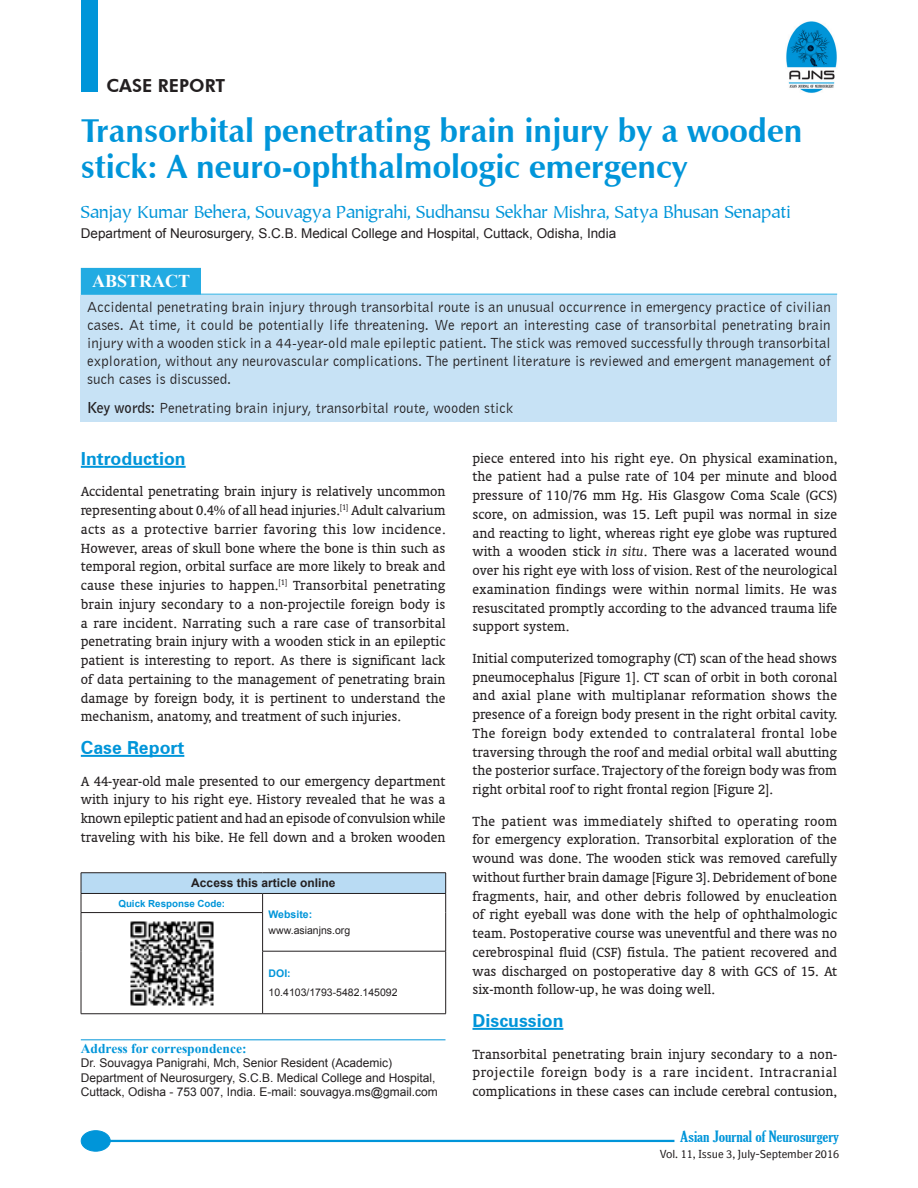
<style>
.page{position:relative;width:918px;height:1188px;background:#fff}
.page>*{position:absolute;margin:0;border:0;box-sizing:border-box;transform-origin:0 0}
.AT{font:700 33px/36px "Zapf Humanist 601 BT";color:#0095d9}
.t1{font:700 18px "Zurich BT";color:#0095d9}
.AH{font:800 18px "Futura BT";color:#231f20}
.ABSH{font:700 18px "Times New Roman";color:#fff}
.AU{font:16.5px "Tiplo";color:#0095d9}
.TX{font:15px/18.8px "Oranda BT";color:#231f20;text-align:justify}
.ABS{font:15px/18px "Bell Gothic BT";color:#231f20;text-align:justify}
.KWD{font:15px "Bell Gothic BT";color:#231f20}
.RF_RECTO{font:extra-condensed 15px "Gloucester";color:#0095d9;scale:1.25 1}
.AFF{font:13.5px "Arial";color:#231f20}
.ADD{font:700 13.5px "Times New Roman";color:#0095d9}
.ADD-2{font:12px/14.4px "Arial";color:#231f20}
.AAO{font:700 12px "Arial";color:#231f20}
.RF_RECTO_1{font:11.25px "BI Sans";letter-spacing:-.005em;color:#231f20}
.DOI{font:10.5px "Arial";color:#231f20}
.WEB_ID{font:10.5px "Arial";color:#231f20}
.WEBSITE{font:700 10.5px "Arial";color:#0095d9}
.QRC{font:700 9.75px "Arial";color:#0095d9}
.s1{font-weight:700}
.s2{font-style:italic}
</style>
<div class="page">
<hr style="left:106px;top:1140px;width:568px;height:2px;background:#0095d9">
<div style="left:81px;top:1131px;width:29px;height:20px;background:#0095d9;border-radius:50%"></div>
<div style="left:81px;top:1130px;width:30px;height:22px;border:1px solid #0095d9;border-radius:50%"></div>
<img style="left:786px;top:21px;width:51px;height:72px">
<hr style="left:472px;top:1028px;width:91px;height:2px;background:#0095d9">
<hr style="left:81px;top:466px;width:105px;height:2px;background:#0095d9">
<hr style="left:81px;top:755px;width:103px;height:2px;background:#0095d9">
<hr style="left:81px;top:1039px;width:365px;height:1px;background:#0095d9">
<div style="left:81px;top:0;width:17px;height:92px;background:#0095d9"></div>
<div style="left:81px;top:295px;width:756px;height:127px;background:#c7e2f5"></div>
<div style="left:81px;top:268px;width:120px;height:27px;background:#22abe2"></div>
<hr style="left:81px;top:294px;width:756px;height:1px;background:#22abe2">
<div style="left:81px;top:873px;width:365px;height:20px;background:#b9dbf3"></div>
<hr style="left:81px;top:872px;width:182px;height:1px;background:#231f20">
<hr style="left:263px;top:872px;width:183px;height:1px;background:#231f20">
<hr style="left:81px;top:893px;width:182px;height:1px;background:#231f20">
<svg style="left:81px;top:873px;width:1px;height:39px"></svg>
<hr style="left:263px;top:893px;width:183px;height:1px;background:#231f20">
<svg style="left:445px;top:873px;width:1px;height:40px"></svg>
<hr style="left:445px;top:913px;width:1px;height:38px;background:#231f20">
<hr style="left:81px;top:912px;width:182px;height:1px;background:#231f20">
<hr style="left:81px;top:913px;width:1px;height:38px;background:#231f20">
<hr style="left:81px;top:951px;width:1px;height:63px;background:#231f20">
<hr style="left:81px;top:1013px;width:182px;height:1px;background:#231f20">
<hr style="left:262px;top:951px;width:184px;height:1px;background:#231f20">
<hr style="left:445px;top:951px;width:1px;height:63px;background:#231f20">
<hr style="left:263px;top:1013px;width:183px;height:1px;background:#231f20">
<svg style="left:262px;top:894px;width:1px;height:18px"></svg>
<hr style="left:262px;top:913px;width:1px;height:38px;background:#231f20">
<hr style="left:262px;top:951px;width:1px;height:63px;background:#231f20">
<img style="left:130px;top:921px;width:84px;height:85px">
<p class="AH" style="left:106px;top:75px;width:120px">CASE REPORT</p>
<p class="AT" style="left:81px;top:113px;width:723px">Transorbital penetrating brain injury by a wooden stick: A neuro‑ophthalmologic emergency</p>
<p class="AU" style="left:81px;top:204px;width:711px">Sanjay Kumar Behera, Souvagya Panigrahi, Sudhansu Sekhar Mishra, Satya Bhusan Senapati</p>
<p class="AFF" style="left:81px;top:225px;width:537px">Department of Neurosurgery, S.C.B. Medical College and Hospital, Cuttack, Odisha, India</p>
<p class="ABSH" style="left:92px;top:269px;width:100px">ABSTRACT</p>
<p class="ABS" style="left:87px;top:298px;width:745px">Accidental penetrating brain injury through transorbital route is an unusual occurrence in emergency practice of civilian cases. At time, it could be potentially life threatening. We report an interesting case of transorbital penetrating brain injury with a wooden stick in a 44‑year‑old male epileptic patient. The stick was removed successfully through transorbital exploration, without any neurovascular complications. The pertinent literature is reviewed and emergent management of such cases is discussed.</p>
<p class="KWD" style="left:87px;top:399px;width:428px"><span class="s1">Key words:</span> Penetrating brain injury, transorbital route, wooden stick</p>
<h1 class="t1" style="left:81px;top:448px;width:106px">Introduction</h1>
<p class="TX" style="left:81px;top:482px;width:366px">Accidental penetrating brain injury is relatively uncommon representing about 0.4% of all head injuries.<sup>[1]</sup> Adult calvarium acts as a protective barrier favoring this low incidence.<br>However, areas of skull bone where the bone is thin such as temporal region, orbital surface are more likely to break and cause these injuries to happen.<sup>[1]</sup> Transorbital penetrating brain injury secondary to a non‑projectile foreign body is a rare incident. Narrating such a rare case of transorbital penetrating brain injury with a wooden stick in an epileptic patient is interesting to report. As there is significant lack of data pertaining to the management of penetrating brain damage by foreign body, it is pertinent to understand the mechanism, anatomy, and treatment of such injuries.</p>
<h1 class="t1" style="left:81px;top:737px;width:105px">Case Report</h1>
<p class="TX" style="left:81px;top:771px;width:366px">A 44‑year‑old male presented to our emergency department with injury to his right eye. History revealed that he was a known epileptic patient and had an episode of convulsion while traveling with his bike. He fell down and a broken wooden</p>
<p class="AAO" style="left:191px;top:875px;width:146px">Access this article online</p>
<p class="QRC" style="left:118px;top:897px;width:108px">Quick Response Code:</p>
<p class="WEBSITE" style="left:269px;top:908px;width:45px">Website:</p>
<p class="WEB_ID" style="left:269px;top:923px;width:83px">www.asianjns.org</p>
<p class="WEBSITE" style="left:269px;top:966px;width:24px">DOI:</p>
<p class="DOI" style="left:269px;top:985px;width:131px">10.4103/1793-5482.145092</p>
<p class="ADD" style="left:81px;top:1039px;width:167px">Address for correspondence:</p>
<p class="ADD-2" style="left:81px;top:1056px;width:358px">Dr. Souvagya Panigrahi, Mch, Senior Resident (Academic)<br>Department of Neurosurgery, S.C.B. Medical College and Hospital,<br>Cuttack, Odisha - 753 007, India. E‑mail: souvagya.ms@gmail.com</p>
<p class="TX" style="left:472px;top:448px;width:366px">piece entered into his right eye. On physical examination, the patient had a pulse rate of 104 per minute and blood pressure of 110/76 mm Hg. His Glasgow Coma Scale (GCS) score, on admission, was 15. Left pupil was normal in size and reacting to light, whereas right eye globe was ruptured with a wooden stick <span class="s2">in situ</span>. There was a lacerated wound over his right eye with loss of vision. Rest of the neurological examination findings were within normal limits. He was resuscitated promptly according to the advanced trauma life support system.</p>
<p class="TX" style="left:472px;top:649px;width:366px">Initial computerized tomography (CT) scan of the head shows pneumocephalus [Figure 1]. CT scan of orbit in both coronal and axial plane with multiplanar reformation shows the presence of a foreign body present in the right orbital cavity.<br>The foreign body extended to contralateral frontal lobe traversing through the roof and medial orbital wall abutting the posterior surface. Trajectory of the foreign body was from right orbital roof to right frontal region [Figure 2].</p>
<p class="TX" style="left:472px;top:811px;width:366px">The patient was immediately shifted to operating room for emergency exploration. Transorbital exploration of the wound was done. The wooden stick was removed carefully without further brain damage [Figure 3]. Debridement of bone fragments, hair, and other debris followed by enucleation of right eyeball was done with the help of ophthalmologic team. Postoperative course was uneventful and there was no cerebrospinal fluid (CSF) fistula. The patient recovered and was discharged on postoperative day 8 with GCS of 15. At six-month follow-up, he was doing well.</p>
<h1 class="t1" style="left:472px;top:1010px;width:92px">Discussion</h1>
<p class="TX" style="left:472px;top:1044px;width:366px">Transorbital penetrating brain injury secondary to a non&shy;projectile foreign body is a rare incident. Intracranial complications in these cases can include cerebral contusion,</p>
<p class="RF_RECTO" style="left:680px;top:1128px;width:129px">Asian Journal of Neurosurgery</p>
<p class="RF_RECTO_1" style="left:660px;top:1148px;width:181px">Vol. 11, Issue 3, July‑September 2016</p>
</div>
